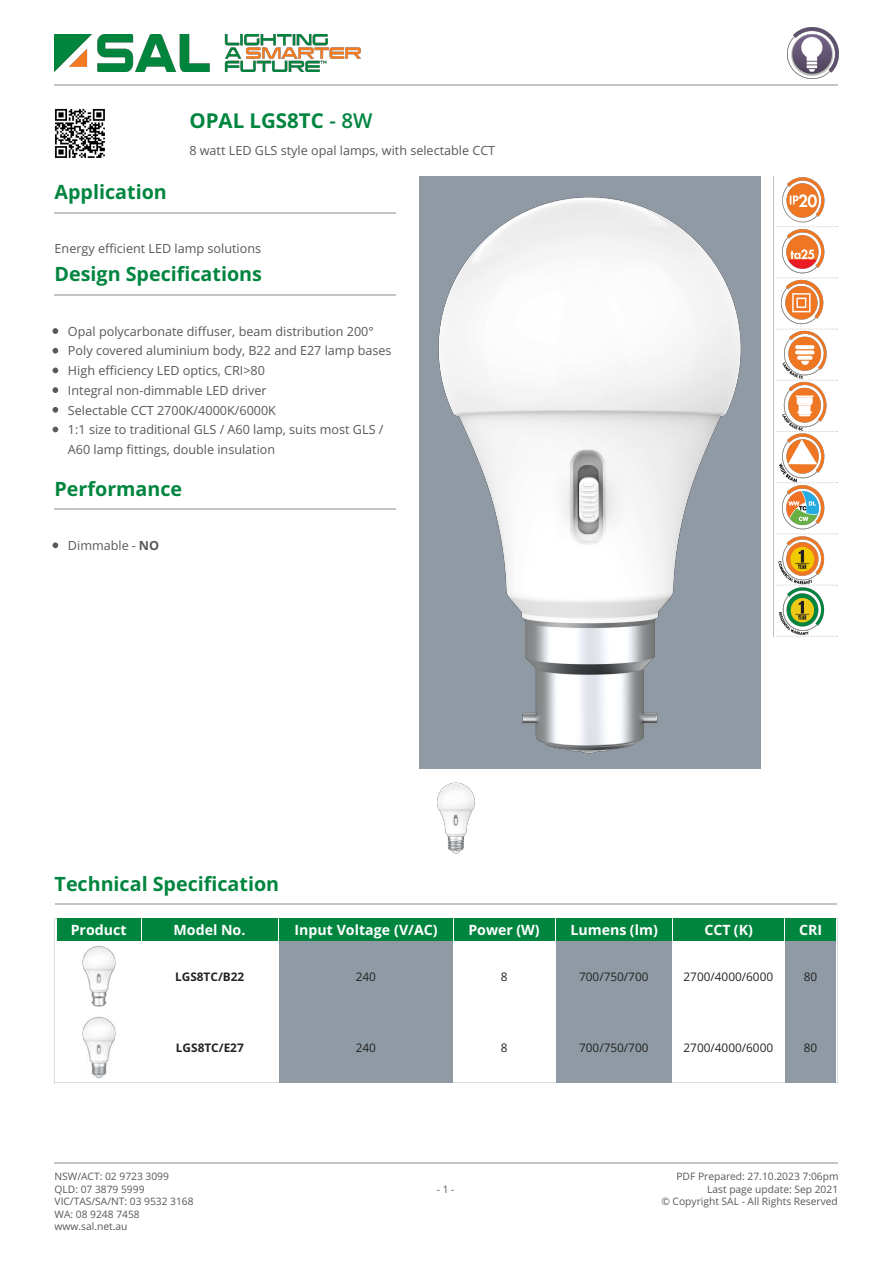
<style>
.page{position:relative;width:893px;height:1263px;background:#fff}
.page>*{position:absolute;margin:0;border:0;box-sizing:border-box;transform-origin:0 0}
.t1{font:700 20.55px "Open Sans";color:#00853f}
.t2{font:700 19.65px "Open Sans";color:#00853f}
.t3{font:700 14.25px "Open Sans";color:#fff}
.t4{font:12.6px/19.6px "Open Sans";color:#585858}
.t5{font:11.85px "Open Sans";color:#222}
.t6{font:700 11.85px "Open Sans";color:#222}
.t7{font:10.2px/12.6px "Open Sans";color:#585858}
.s1{font-weight:600}
.s2{font-weight:700}
</style>
<div class="page">
<img style="left:55px;top:108px;width:50px;height:50px">
<hr style="left:55px;top:212px;width:341px;height:2px;background:#c4c4c4">
<hr style="left:55px;top:294px;width:341px;height:2px;background:#c4c4c4">
<hr style="left:55px;top:508px;width:341px;height:2px;background:#c4c4c4">
<svg style="left:53px;top:328px;width:5px;height:6px"></svg>
<svg style="left:53px;top:348px;width:5px;height:5px"></svg>
<svg style="left:53px;top:368px;width:5px;height:5px"></svg>
<svg style="left:53px;top:387px;width:5px;height:6px"></svg>
<svg style="left:53px;top:407px;width:5px;height:6px"></svg>
<svg style="left:53px;top:427px;width:5px;height:5px"></svg>
<svg style="left:53px;top:543px;width:5px;height:5px"></svg>
<img style="left:437px;top:782px;width:38px;height:72px">
<img style="left:419px;top:176px;width:341px;height:592px">
<hr style="left:773px;top:176px;width:1px;height:461px;background:#c4c4c4">
<img style="left:777px;top:177px;width:50px;height:459px">
<svg style="left:777px;top:277px;width:61px;height:1px"></svg>
<svg style="left:777px;top:329px;width:61px;height:1px"></svg>
<svg style="left:777px;top:380px;width:61px;height:1px"></svg>
<svg style="left:777px;top:431px;width:61px;height:1px"></svg>
<svg style="left:777px;top:482px;width:61px;height:1px"></svg>
<svg style="left:777px;top:533px;width:61px;height:1px"></svg>
<svg style="left:777px;top:585px;width:61px;height:1px"></svg>
<svg style="left:777px;top:636px;width:61px;height:1px"></svg>
<hr style="left:55px;top:918px;width:783px;height:1px;background:#ddd">
<hr style="left:55px;top:1083px;width:783px;height:1px;background:#ddd">
<hr style="left:55px;top:918px;width:1px;height:165px;background:#ddd">
<hr style="left:837px;top:918px;width:1px;height:165px;background:#ddd">
<hr style="left:55px;top:904px;width:781px;height:1px;background:#c4c4c4">
<div style="left:57px;top:919px;width:83px;height:22px;background:#00853f"></div>
<div style="left:142px;top:919px;width:135px;height:22px;background:#00853f"></div>
<div style="left:279px;top:919px;width:173px;height:22px;background:#00853f"></div>
<div style="left:454px;top:919px;width:100px;height:22px;background:#00853f"></div>
<div style="left:556px;top:919px;width:115px;height:22px;background:#00853f"></div>
<div style="left:673px;top:919px;width:110px;height:22px;background:#00853f"></div>
<div style="left:785px;top:919px;width:50px;height:22px;background:#00853f"></div>
<div style="left:279px;top:941px;width:173px;height:71px;background:#909aa4"></div>
<div style="left:556px;top:941px;width:115px;height:71px;background:#909aa4"></div>
<div style="left:785px;top:941px;width:50px;height:71px;background:#909aa4"></div>
<div style="left:279px;top:1012px;width:173px;height:71px;background:#909aa4"></div>
<div style="left:556px;top:1012px;width:115px;height:71px;background:#909aa4"></div>
<div style="left:785px;top:1012px;width:50px;height:71px;background:#909aa4"></div>
<img style="left:82px;top:945px;width:34px;height:62px">
<img style="left:82px;top:1016px;width:34px;height:63px">
<hr style="left:55px;top:84px;width:783px;height:2px;background:#c4c4c4">
<img style="left:55px;top:34px;width:305px;height:38px">
<img style="left:787px;top:28px;width:51px;height:50px">
<hr style="left:55px;top:1162px;width:783px;height:1px;background:#c4c4c4">
<h1 class="t1" style="left:189px;top:112px;width:185px">OPAL LGS8TC <span class="s1">- 8W</span></h1>
<p class="t4" style="left:189px;top:142px;width:307px">8 watt LED GLS style opal lamps, with selectable CCT</p>
<h2 class="t2" style="left:55px;top:184px;width:114px">Application</h2>
<p class="t4" style="left:55px;top:240px;width:208px">Energy efficient LED lamp solutions</p>
<h2 class="t2" style="left:55px;top:266px;width:209px">Design Specifications</h2>
<p class="t4" style="left:68px;top:323px;width:325px">Opal polycarbonate diffuser, beam distribution 200° Poly covered aluminium body, B22 and E27 lamp bases High efficiency LED optics, CRI&gt;80<br>Integral non-dimmable LED driver<br>Selectable CCT 2700K/4000K/6000K<br>1:1 size to traditional GLS / A60 lamp, suits most GLS / A60 lamp fittings, double insulation</p>
<h2 class="t2" style="left:55px;top:481px;width:129px">Performance</h2>
<p class="t4" style="left:68px;top:537px;width:93px">Dimmable - <span class="s2">NO</span></p>
<h2 class="t2" style="left:55px;top:876px;width:226px">Technical Specification</h2>
<p class="t3" style="left:71px;top:924px;width:57px">Product</p>
<p class="t3" style="left:174px;top:924px;width:73px">Model No.</p>
<p class="t3" style="left:294px;top:924px;width:145px">Input Voltage (V/AC)</p>
<p class="t3" style="left:468px;top:924px;width:73px">Power (W)</p>
<p class="t3" style="left:570px;top:924px;width:89px">Lumens (lm)</p>
<p class="t3" style="left:704px;top:924px;width:50px">CCT (K)</p>
<p class="t3" style="left:799px;top:924px;width:25px">CRI</p>
<p class="t6" style="left:175px;top:972px;width:71px">LGS8TC/B22</p>
<p class="t5" style="left:355px;top:972px;width:22px">240</p>
<p class="t5" style="left:500px;top:972px;width:8px">8</p>
<p class="t5" style="left:579px;top:972px;width:71px">700/750/700</p>
<p class="t5" style="left:683px;top:972px;width:91px">2700/4000/6000</p>
<p class="t5" style="left:803px;top:972px;width:15px">80</p>
<p class="t6" style="left:176px;top:1043px;width:69px">LGS8TC/E27</p>
<p class="t5" style="left:355px;top:1043px;width:22px">240</p>
<p class="t5" style="left:500px;top:1043px;width:8px">8</p>
<p class="t5" style="left:579px;top:1043px;width:71px">700/750/700</p>
<p class="t5" style="left:683px;top:1043px;width:91px">2700/4000/6000</p>
<p class="t5" style="left:803px;top:1043px;width:15px">80</p>
<p class="t7" style="left:55px;top:1171px;width:141px">NSW/ACT: 02 9723 3099<br>QLD: 07 3879 5999<br>VIC/TAS/SA/NT: 03 9532 3168<br>WA: 08 9248 7458 www.sal.net.au</p>
<p class="t7" style="left:437px;top:1184px;width:19px">- 1 -</p>
<p class="t7" style="left:661px;top:1171px;width:178px;text-align:right">PDF Prepared: 27.10.2023 7:06pm<br>Last page update: Sep 2021<br>© Copyright SAL - All Rights Reserved</p>
</div>
